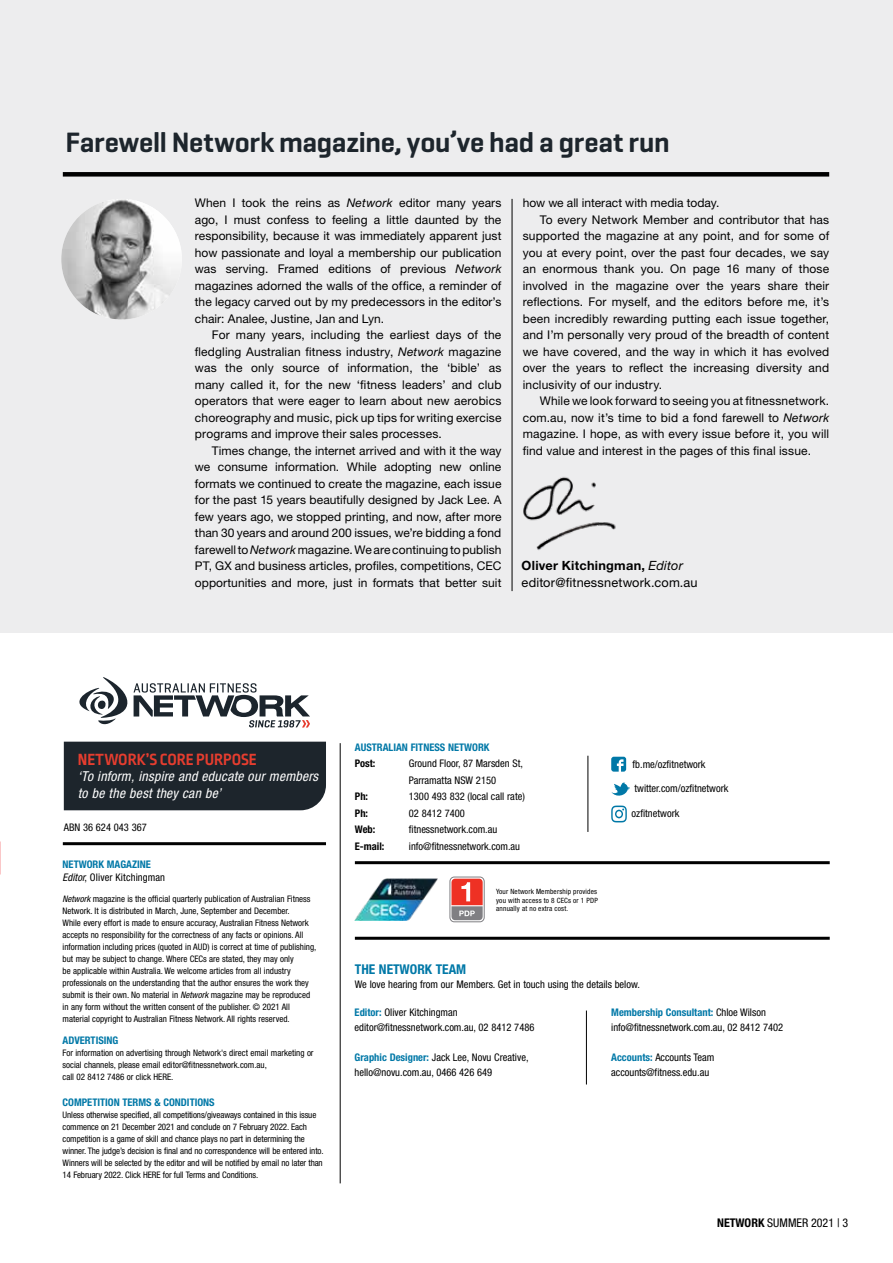
<style>
.page{position:relative;width:893px;height:1263px;background:#fff}
.page>*{position:absolute;margin:0;border:0;box-sizing:border-box;transform-origin:0 0}
.t1{font:600 28.5px "Geogrotesque";letter-spacing:-.01em;color:#1d252c}
.t2{font:700 17.1px "Ropa Sans Pro";color:#e63d2f}
.t3{font:italic condensed 13.65px/16.5px "Helvetica Neue LT Std";letter-spacing:.02em;color:#fff}
.t4{font:700 condensed 13.5px "Helvetica Neue LT Std";color:#0078a7}
.t5{font:12.75px/16.5px "Helvetica Neue LT Std";letter-spacing:.01em;color:#000}
.t6{font:12px/16.5px "Helvetica Neue LT Std";letter-spacing:.01em;color:#000;text-align:justify}
.t7{font:condensed 12px "Helvetica Neue LT Std";color:#000}
.t8{font:condensed 10.5px/15px "Helvetica Neue LT Std";color:#000}
.t9{font:700 condensed 10.5px "Helvetica Neue LT Std";color:#0078a7}
.t10{font:700 condensed 10.5px "Helvetica Neue LT Std";color:#000}
.t11{font:condensed 9px/12px "Helvetica Neue LT Std";color:#000}
.t12{font:condensed 7.2px/8.7px "Helvetica Neue LT Std";letter-spacing:.025em;color:#000;text-align:justify}
.s1{font-style:italic}
.s2{font-weight:700}
.s3{font-weight:700;color:#0078a7}
</style>
<div class="page">
<div style="left:0;top:0;width:893px;height:632px;background:#ededee"></div>
<svg style="left:611px;top:757px;width:15px;height:15px"></svg>
<svg style="left:611px;top:782px;width:19px;height:14px"></svg>
<svg style="left:611px;top:805px;width:16px;height:17px"></svg>
<hr style="left:355px;top:937px;width:475px;height:3px;background:#000">
<hr style="left:355px;top:861px;width:475px;height:3px;background:#000">
<hr style="left:63px;top:842px;width:263px;height:3px;background:#000">
<div style="left:64px;top:742px;width:262px;height:68px;background:#1d252c"></div>
<svg style="left:79px;top:677px;width:231px;height:50px"></svg>
<hr style="left:340px;top:743px;width:1px;height:440px;background:#000">
<hr style="left:586px;top:1010px;width:1px;height:74px;background:#000">
<hr style="left:588px;top:756px;width:1px;height:76px;background:#000">
<svg style="left:452px;top:879px;width:30px;height:41px"></svg>
<div style="left:450px;top:877px;width:34px;height:45px;border:1px solid #807f83;border-radius:4px"></div>
<hr style="left:451px;top:905px;width:32px;height:1px;background:#fff">
<img style="left:355px;top:878px;width:82px;height:42px">
<img style="left:523px;top:477px;width:93px;height:73px">
<div style="left:63px;top:172px;width:766px;height:5px;background:#000"></div>
<hr style="left:512px;top:199px;width:1px;height:392px;background:#000">
<img style="left:61px;top:199px;width:121px;height:120px;border-radius:60px">
<h1 class="t1" style="left:65px;top:124px;width:606px">Farewell Network magazine, you’ve had a great run</h1>
<p class="t6" style="left:195px;top:195px;width:308px">When I took the reins as <span class="s1">Network</span> editor many years ago, I must confess to feeling a little daunted by the responsibility, because it was immediately apparent just how passionate and loyal a membership our publication was serving. Framed editions of previous <span class="s1">Network </span>magazines adorned the walls of the office, a reminder of the legacy carved out by my predecessors in the editor’s chair: Analee, Justine, Jan and Lyn.</p>
<p class="t6" style="left:195px;top:327px;width:308px;text-indent:17px">For many years, including the earliest days of the fledgling Australian fitness industry, <span class="s1">Network</span> magazine was the only source of information, the ‘bible’ as many called it, for the new ‘fitness leaders’ and club operators that were eager to learn about new aerobics choreography and music, pick up tips for writing exercise programs and improve their sales processes.</p>
<p class="t6" style="left:195px;top:442px;width:308px;text-indent:17px">Times change, the internet arrived and with it the way we consume information. While adopting new online formats we continued to create the magazine, each issue for the past 15 years beautifully designed by Jack Lee. A few years ago, we stopped printing, and now, after more than 30 years and around 200 issues, we’re bidding a fond farewell to <span class="s1">Network</span> magazine. We are continuing to publish PT, GX and business articles, profiles, competitions, CEC opportunities and more, just in formats that better suit</p>
<p class="t6" style="left:523px;top:195px;width:198px">how we all interact with media today.</p>
<p class="t6" style="left:540px;top:211px;width:291px">To every Network Member and contributor that has</p>
<p class="t6" style="left:523px;top:228px;width:308px">supported the magazine at any point, and for some of</p>
<p class="t6" style="left:523px;top:244px;width:308px">you at every point, over the past four decades, we say</p>
<p class="t6" style="left:523px;top:261px;width:308px">an enormous thank you. On page 16 many of those</p>
<p class="t6" style="left:523px;top:277px;width:308px">involved in the magazine over the years share their</p>
<p class="t6" style="left:523px;top:294px;width:308px">reflections. For myself, and the editors before me, it’s</p>
<p class="t6" style="left:523px;top:310px;width:308px">been incredibly rewarding putting each issue together,</p>
<p class="t6" style="left:523px;top:327px;width:308px">and I’m personally very proud of the breadth of content</p>
<p class="t6" style="left:523px;top:343px;width:308px">we have covered, and the way in which it has evolved</p>
<p class="t6" style="left:523px;top:360px;width:308px">over the years to reflect the increasing diversity and</p>
<p class="t6" style="left:523px;top:376px;width:141px">inclusivity of our industry.</p>
<p class="t6" style="left:540px;top:393px;width:291px">While we look forward to seeing you at fitnessnetwork.</p>
<p class="t6" style="left:523px;top:409px;width:308px">com.au, now it’s time to bid a fond farewell to <span class="s1">Network</span></p>
<p class="t6" style="left:523px;top:426px;width:308px">magazine. I hope, as with every issue before it, you will</p>
<p class="t6" style="left:523px;top:442px;width:290px">find value and interest in the pages of this final issue.</p>
<p class="t5" style="left:522px;top:557px;width:177px"><span class="s2">Oliver Kitchingman,</span> <span class="s1">Editor </span>editor@fitnessnetwork.com.au</p>
<h2 class="t2" style="left:78px;top:749px;width:181px">NETWORK’S CORE PURPOSE</h2>
<p class="t3" style="left:78px;top:768px;width:242px">‘To inform, inspire and educate our members to be the best they can be’</p>
<p class="t8" style="left:64px;top:820px;width:85px">ABN 36 624 043 367</p>
<p class="t8" style="left:63px;top:857px;width:104px;line-height:13.5px"><span class="s3">NETWORK MAGAZINE<br></span><span class="s1">Editor</span>, Oliver Kitchingman</p>
<p class="t11" style="left:63px;top:893px;width:255px"><span class="s1">Network</span> magazine is the official quarterly publication of Australian Fitness Network. It is distributed in March, June, September and December.<br>While every effort is made to ensure accuracy, Australian Fitness Network accepts no responsibility for the correctness of any facts or opinions. All information including prices (quoted in AUD) is correct at time of publishing, but may be subject to change. Where CECs are stated, they may only<br>be applicable within Australia. We welcome articles from all industry professionals on the understanding that the author ensures the work they submit is their own. No material in <span class="s1">Network</span> magazine may be reproduced in any form without the written consent of the publisher. © 2021 All material copyright to Australian Fitness Network. All rights reserved.</p>
<p class="t9" style="left:63px;top:1034px;width:57px">ADVERTISING</p>
<p class="t11" style="left:63px;top:1047px;width:253px">For information on advertising through Network's direct email marketing or social channels, please email editor@fitnessnetwork.com.au,<br>call 02 8412 7486 or click HERE.</p>
<p class="t9" style="left:63px;top:1096px;width:154px">COMPETITION TERMS &amp; CONDITIONS</p>
<p class="t11" style="left:63px;top:1109px;width:263px">Unless otherwise specified, all competitions/giveaways contained in this issue commence on 21 December 2021 and conclude on 7 February 2022. Each competition is a game of skill and chance plays no part in determining the winner. The judge’s decision is final and no correspondence will be entered into.<br>Winners will be selected by the editor and will be notified by email no later than 14 February 2022. Click HERE for full Terms and Conditions.</p>
<p class="t9" style="left:355px;top:740px;width:136px">AUSTRALIAN FITNESS NETWORK</p>
<p class="t10" style="left:355px;top:757px;width:22px">Post:</p>
<p class="t8" style="left:409px;top:755px;width:116px;line-height:16.5px">Ground Floor, 87 Marsden St,<br>Parramatta NSW 2150</p>
<p class="t10" style="left:355px;top:790px;width:15px">Ph:</p>
<p class="t8" style="left:409px;top:789px;width:118px">1300 493 832 (local call rate)</p>
<p class="t10" style="left:355px;top:806px;width:15px">Ph:</p>
<p class="t8" style="left:409px;top:805px;width:57px">02 8412 7400</p>
<p class="t10" style="left:355px;top:823px;width:22px">Web:</p>
<p class="t8" style="left:409px;top:822px;width:90px">fitnessnetwork.com.au</p>
<p class="t10" style="left:355px;top:839px;width:31px">E-mail:</p>
<p class="t8" style="left:409px;top:838px;width:113px">info@fitnessnetwork.com.au</p>
<p class="t12" style="left:496px;top:887px;width:103px">Your Network Membership provides you with access to 8 CECs or 1 PDP annually at no extra cost.</p>
<p class="t8" style="left:633px;top:757px;width:75px">fb.me/ozfitnetwork</p>
<p class="t8" style="left:634px;top:781px;width:96px">twitter.com/ozfitnetwork</p>
<p class="t8" style="left:632px;top:806px;width:49px">ozfitnetwork</p>
<p class="t4" style="left:355px;top:961px;width:113px">THE NETWORK TEAM</p>
<p class="t8" style="left:355px;top:976px;width:287px">We love hearing from our Members. Get in touch using the details below.</p>
<p class="t8" style="left:355px;top:1005px;width:181px"><span class="s3">Editor:</span> Oliver Kitchingman editor@fitnessnetwork.com.au, 02 8412 7486</p>
<p class="t8" style="left:355px;top:1050px;width:175px"><span class="s3">Graphic Designer:</span> Jack Lee, Novu Creative, hello@novu.com.au, 0466 426 649</p>
<p class="t8" style="left:611px;top:1005px;width:174px"><span class="s3">Membership Consultant:</span> Chloe Wilson info@fitnessnetwork.com.au, 02 8412 7402</p>
<p class="t8" style="left:611px;top:1050px;width:105px"><span class="s3">Accounts:</span> Accounts Team accounts@fitness.edu.au</p>
<p class="t7" style="left:717px;top:1215px;width:133px"><span class="s2">NETWORK</span> SUMMER 2021 | 3</p>
</div>
